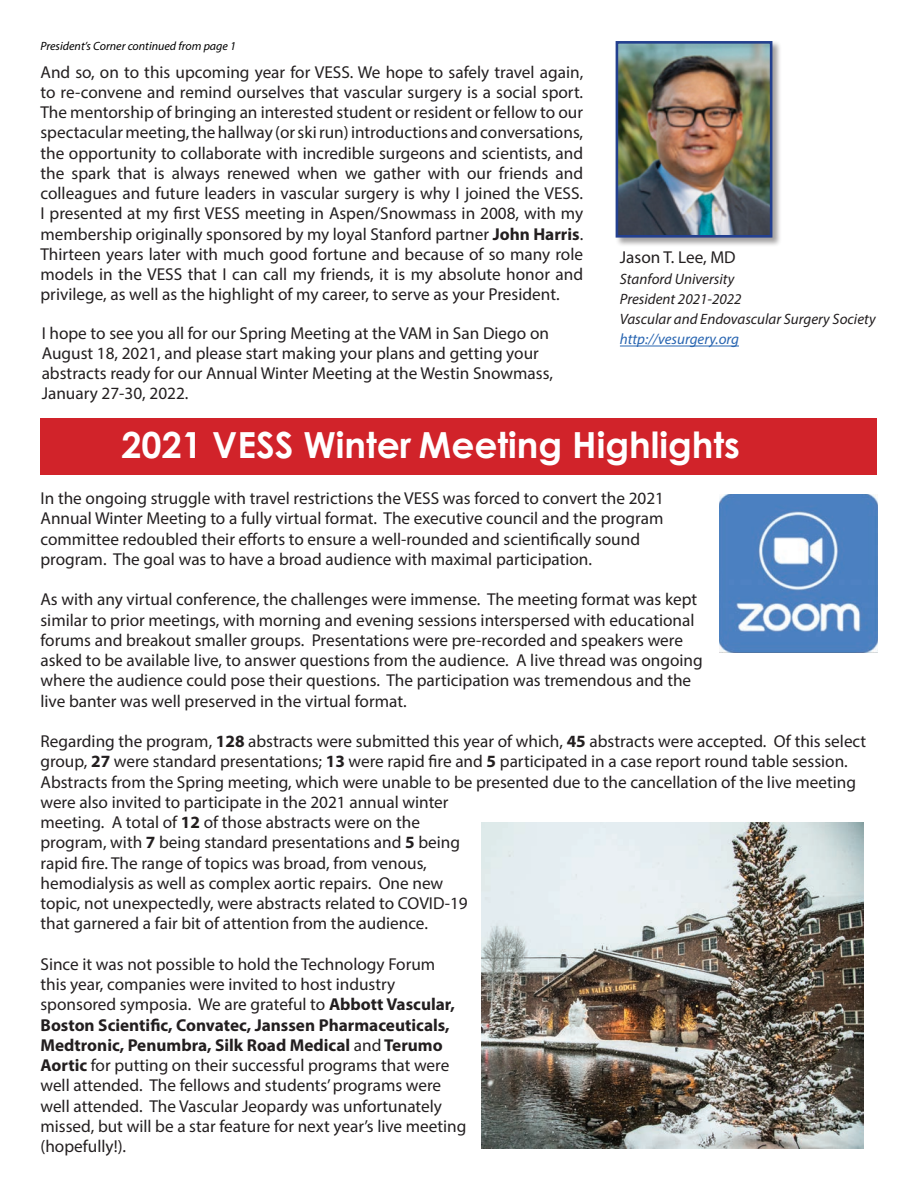
<style>
.page{position:relative;width:918px;height:1188px;background:#fff}
.page>*{position:absolute;margin:0;border:0;box-sizing:border-box;transform-origin:0 0}
.t1{font:700 36px "Century Gothic Pro";color:#fff}
.t2{font:17.25px/20.2px "Myriad Pro";color:#231f20}
.t3{font:italic 15px/20.2px "Myriad Pro";color:#231f20}
.t4{font:italic 15px "Myriad Pro";color:#2865b1}
.t5{font:italic 12px "Myriad Pro";color:#000}
.s1{font-weight:700}
</style>
<div class="page">
<div style="left:40px;top:418px;width:838px;height:57px;background:#d1232a"></div>
<hr style="left:620px;top:346px;width:119px;height:1px;background:#2865b1">
<div style="left:615px;top:41px;width:167px;height:206px;background:#231f20;opacity:.42"></div>
<img style="left:620px;top:45px;width:148px;height:189px">
<div style="left:616px;top:41px;width:156px;height:197px;border:3px solid #23408f"></div>
<img style="left:481px;top:822px;width:383px;height:326px">
<img style="left:719px;top:495px;width:159px;height:158px">
<p class="t5" style="left:40px;top:38px;width:197px">President’s Corner continued from page 1</p>
<p class="t2" style="left:40px;top:61px;width:544px;text-align:justify">And so, on to this upcoming year for VESS. We hope to safely travel again, to re-convene and remind ourselves that vascular surgery is a social sport.<br>The mentorship of bringing an interested student or resident or fellow to our spectacular meeting, the hallway (or ski run) introductions and conversations, the opportunity to collaborate with incredible surgeons and scientists, and the spark that is always renewed when we gather with our friends and colleagues and future leaders in vascular surgery is why I joined the VESS.<br>I presented at my first VESS meeting in Aspen/Snowmass in 2008, with my membership originally sponsored by my loyal Stanford partner <span class="s1">John Harris</span>.<br>Thirteen years later with much good fortune and because of so many role models in the VESS that I can call my friends, it is my absolute honor and privilege, as well as the highlight of my career, to serve as your President.</p>
<p class="t2" style="left:42px;top:323px;width:513px">I hope to see you all for our Spring Meeting at the VAM in San Diego on August 18, 2021, and please start making your plans and getting your abstracts ready for our Annual Winter Meeting at the Westin Snowmass, January 27-30, 2022.</p>
<p class="t2" style="left:620px;top:247px;width:117px">Jason T. Lee, MD</p>
<p class="t3" style="left:620px;top:268px;width:257px">Stanford University<br>President 2021-2022<br>Vascular and Endovascular Surgery Society</p>
<p class="t4" style="left:620px;top:330px;width:121px">http://vesurgery.org</p>
<h1 class="t1" style="left:122px;top:422px;width:620px">2021 VESS Winter Meeting Highlights</h1>
<p class="t2" style="left:40px;top:488px;width:625px">In the ongoing struggle with travel restrictions the VESS was forced to convert the 2021<br>Annual Winter Meeting to a fully virtual format. The executive council and the program committee redoubled their efforts to ensure a well-rounded and scientifically sound program. The goal was to have a broad audience with maximal participation.</p>
<p class="t2" style="left:40px;top:589px;width:664px">As with any virtual conference, the challenges were immense. The meeting format was kept similar to prior meetings, with morning and evening sessions interspersed with educational forums and breakout smaller groups. Presentations were pre-recorded and speakers were asked to be available live, to answer questions from the audience. A live thread was ongoing where the audience could pose their questions. The participation was tremendous and the live banter was well preserved in the virtual format.</p>
<p class="t2" style="left:40px;top:731px;width:827px">Regarding the program, <span class="s1">128</span> abstracts were submitted this year of which, <span class="s1">45</span> abstracts were accepted. Of this select group, <span class="s1">27</span> were standard presentations; <span class="s1">13</span> were rapid fire and <span class="s1">5</span> participated in a case report round table session.<br>Abstracts from the Spring meeting, which were unable to be presented due to the cancellation of the live meeting were also invited to participate in the 2021 annual winter<br>meeting. A total of <span class="s1">12</span> of those abstracts were on the<br>program, with <span class="s1">7</span> being standard presentations and <span class="s1">5</span> being<br>rapid fire. The range of topics was broad, from venous,<br>hemodialysis as well as complex aortic repairs. One new<br>topic, not unexpectedly, were abstracts related to COVID-19<br>that garnered a fair bit of attention from the audience.</p>
<p class="t2" style="left:40px;top:954px;width:428px">Since it was not possible to hold the Technology Forum<br>this year, companies were invited to host industry sponsored symposia. We are grateful to <span class="s1">Abbott Vascular, Boston Scientific, Convatec, Janssen Pharmaceuticals, Medtronic, Penumbra, Silk Road Medical</span> and <span class="s1">Terumo Aortic</span> for putting on their successful programs that were well attended. The fellows and students’ programs were well attended. The Vascular Jeopardy was unfortunately missed, but will be a star feature for next year’s live meeting (hopefully!).</p>
</div>
